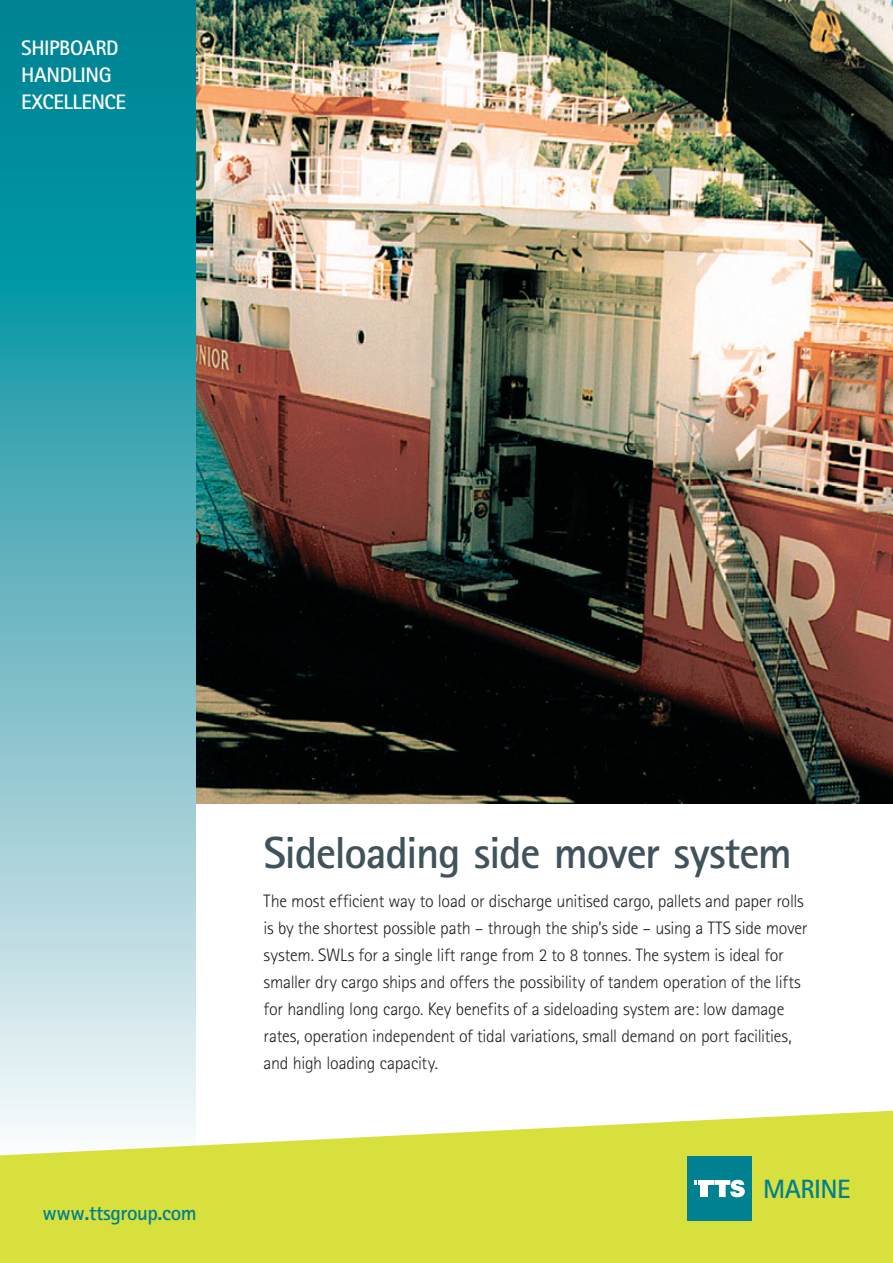
<style>
.page{position:relative;width:893px;height:1263px;background:#fff}
.page>*{position:absolute;margin:0;border:0;box-sizing:border-box;transform-origin:0 0}
.t1{font:700 45px "Rotis Sans Serif";letter-spacing:-.03em;color:#40525b}
.Logo_strap{font:700 26.55px "Rotis Sans Serif";letter-spacing:-.02em;color:#008191}
.t2{font:700 21px "Rotis Sans Serif";letter-spacing:-.02em;color:#fff}
.URL{font:700 21px "Rotis Sans Serif";letter-spacing:-.02em;color:#008191}
.Intro_para{font:300 18px/27px "Rotis Sans Serif";letter-spacing:-.015em;color:#231f20}
</style>
<div class="page">
<img style="left:196px;top:0;width:697px;height:804px">
<svg style="left:0;top:0;width:196px;height:1111px;background:#60b4bf"></svg>
<svg style="left:0;top:1111px;width:893px;height:152px;background:#dde459"></svg>
<div style="left:687px;top:1157px;width:64px;height:64px;background:#008191"></div>
<svg style="left:694px;top:1180px;width:51px;height:17px"></svg>
<p class="t2" style="left:21px;top:34px;width:99px">SHIPBOARD</p>
<p class="t2" style="left:21px;top:61px;width:92px">HANDLING</p>
<p class="t2" style="left:21px;top:88px;width:106px">EXCELLENCE</p>
<p class="URL" style="left:43px;top:1200px;width:156px">www.ttsgroup.com</p>
<p class="t1" style="left:264px;top:825px;width:530px">Sideloading side mover system</p>
<p class="Intro_para" style="left:264px;top:887px;width:545px">The most efficient way to load or discharge unitised cargo, pallets and paper rolls is by the shortest possible path – through the ship’s side – using a TTS side mover system. SWLs for a single lift range from 2 to 8 tonnes. The system is ideal for smaller dry cargo ships and offers the possibility of tandem operation of the lifts for handling long cargo. Key benefits of a sideloading system are: low damage rates, operation independent of tidal variations, small demand on port facilities, and high loading capacity.</p>
<p class="Logo_strap" style="left:763px;top:1172px;width:89px">MARINE</p>
</div>
